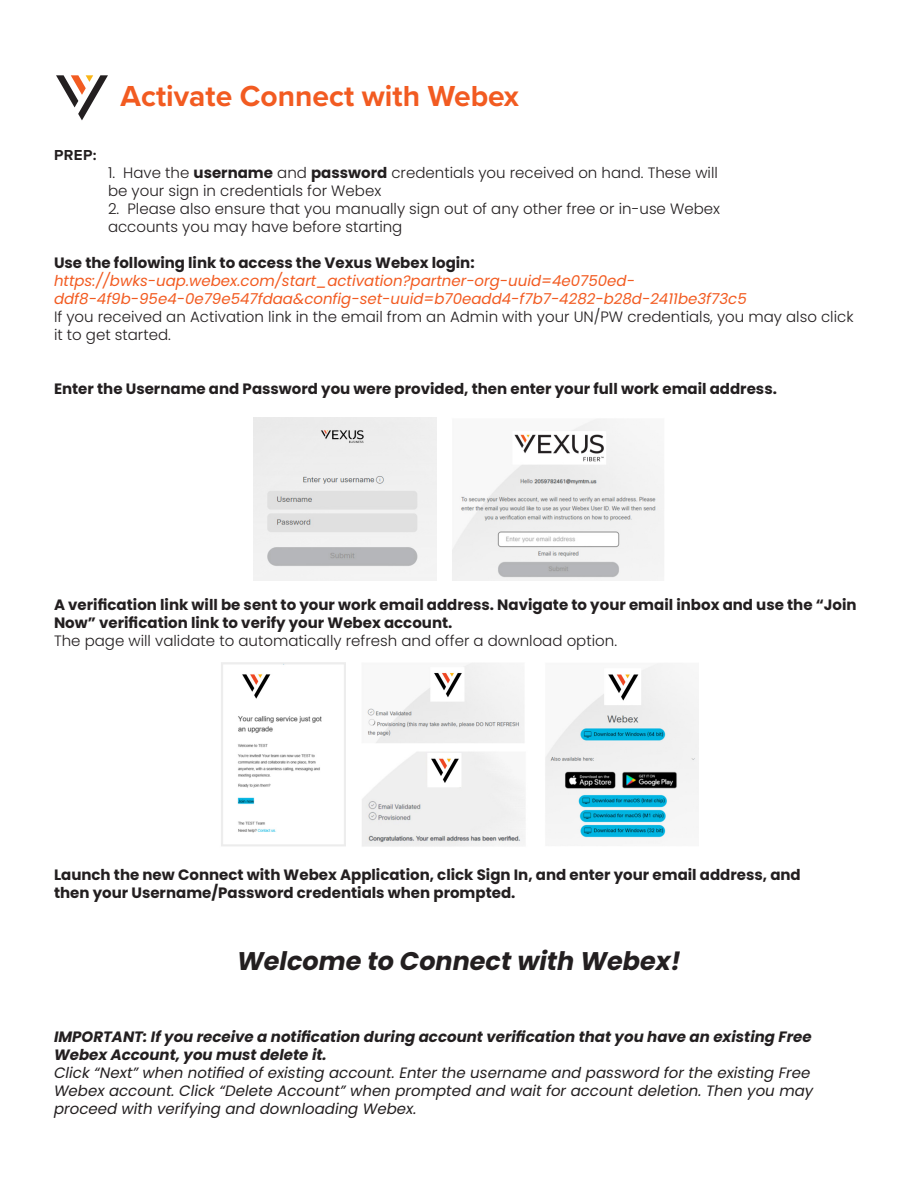
<style>
.page{position:relative;width:918px;height:1188px;background:#fff}
.page>*{position:absolute;margin:0;border:0;box-sizing:border-box;transform-origin:0 0}
.t1{font:700 30px "Proxima Nova";color:#f25b21}
.t2{font:italic 700 25.5px "Poppins";color:#231f20}
.t3{font:700 15px/18px "Poppins";color:#231f20}
.t4{font:italic 15px/18px "Poppins";color:#f25b21}
.t5{font:300 15px "Poppins";color:#231f20}
.t6{font:italic 15px "Poppins";color:#231f20}
.t7{font:italic 700 15px "Poppins";color:#231f20}
.t8{font:700 15px "Proxima Nova";color:#231f20}
.s1{font-weight:700}
.s2{font-weight:700;font-style:normal;color:#231f20}
.s3{font-weight:300;font-style:normal;color:#231f20}
</style>
<div class="page">
<svg style="left:56px;top:75px;width:52px;height:45px"></svg>
<img style="left:253px;top:417px;width:184px;height:163px">
<img style="left:452px;top:419px;width:212px;height:161px">
<img style="left:221px;top:662px;width:125px;height:184px">
<img style="left:362px;top:663px;width:163px;height:184px">
<img style="left:545px;top:663px;width:153px;height:176px">
<p class="t8" style="left:54px;top:144px;width:44px">PREP:</p>
<p class="t1" style="left:121px;top:73px;width:400px">Activate Connect with Webex</p>
<p class="t5" style="left:108px;top:164px;width:611px">1. Have the <span class="s1">username</span> and <span class="s1">password</span> credentials you received on hand. These will</p>
<p class="t5" style="left:108px;top:182px;width:275px">be your sign in credentials for Webex</p>
<p class="t5" style="left:108px;top:200px;width:614px">2. Please also ensure that you manually sign out of any other free or in-use Webex</p>
<p class="t5" style="left:108px;top:218px;width:296px">accounts you may have before starting</p>
<p class="t4" style="left:54px;top:254px;width:801px"><span class="s2">Use the following link to access the Vexus Webex login: </span>https://bwks-uap.webex.com/start_activation?partner-org-uuid=4e0750ed&shy;ddf8-4f9b-95e4-0e79e547fdaa&amp;config-set-uuid=b70eadd4-f7b7-4282-b28d-2411be3f73c5<br><span class="s3">If you received an Activation link in the email from an Admin with your UN/PW credentials, you may also click it to get started.</span></p>
<p class="t3" style="left:54px;top:380px;width:724px">Enter the Username and Password you were provided, then enter your full work email address.</p>
<p class="t3" style="left:54px;top:596px;width:804px">A verification link will be sent to your work email address. Navigate to your email inbox and use the “Join<br>Now” verification link to verify your Webex account.</p>
<p class="t5" style="left:54px;top:632px;width:565px">The page will validate to automatically refresh and offer a download option.</p>
<p class="t3" style="left:54px;top:866px;width:748px">Launch the new Connect with Webex Application, click Sign In, and enter your email address, and</p>
<p class="t3" style="left:54px;top:884px;width:463px">then your Username/Password credentials when prompted.</p>
<p class="t2" style="left:237px;top:947px;width:445px">Welcome to Connect with Webex!</p>
<p class="t7" style="left:54px;top:1028px;width:759px">IMPORTANT: If you receive a notification during account verification that you have an existing Free</p>
<p class="t7" style="left:54px;top:1046px;width:274px">Webex Account, you must delete it.</p>
<p class="t6" style="left:54px;top:1064px;width:758px">Click “Next” when notified of existing account. Enter the username and password for the existing Free</p>
<p class="t6" style="left:54px;top:1082px;width:761px">Webex account. Click “Delete Account” when prompted and wait for account deletion. Then you may</p>
<p class="t6" style="left:54px;top:1100px;width:364px">proceed with verifying and downloading Webex.</p>
</div>
